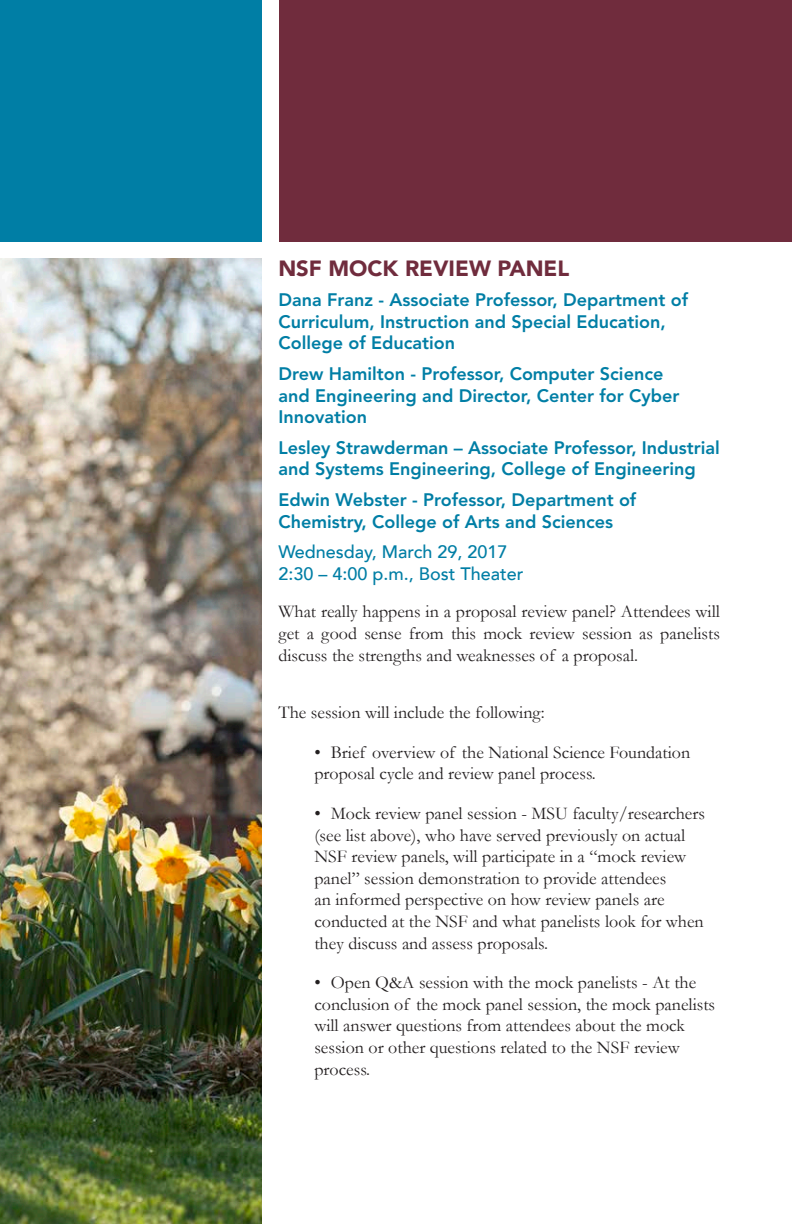
<style>
.page{position:relative;width:792px;height:1224px;background:#fff}
.page>*{position:absolute;margin:0;border:0;box-sizing:border-box;transform-origin:0 0}
.t1{font:900 22px "Avenir LT";color:#702c3d}
.t2{font:18px/21.6px "Garamond";color:#231f20}
.t3{font:800 18px/21.6px "Avenir LT Std";color:#007ea5}
.t4{font:500 18px "Avenir LT";color:#007ea5}
</style>
<div class="page">
<div style="left:279px;top:0;width:513px;height:241px;background:#702c3d"></div>
<img style="left:0;top:259px;width:262px;height:965px">
<div style="left:0;top:0;width:262px;height:241px;background:#007ea5"></div>
<p class="t1" style="left:278px;top:255px;width:292px">NSF MOCK REVIEW PANEL</p>
<p class="t3" style="left:278px;top:289px;width:411px">Dana Franz - Associate Professor, Department of<br>Curriculum, Instruction and Special Education,<br>College of Education</p>
<p class="t3" style="left:278px;top:363px;width:403px">Drew Hamilton - Professor, Computer Science and Engineering and Director, Center for Cyber<br>Innovation</p>
<p class="t3" style="left:278px;top:437px;width:443px">Lesley Strawderman – Associate Professor, Industrial and Systems Engineering, College of Engineering</p>
<p class="t3" style="left:278px;top:489px;width:359px">Edwin Webster - Professor, Department of<br>Chemistry, College of Arts and Sciences</p>
<p class="t4" style="left:278px;top:542px;width:231px">Wednesday, March 29, 2017</p>
<p class="t4" style="left:278px;top:563px;width:247px">2:30 – 4:00 p.m., Bost Theater</p>
<p class="t2" style="left:278px;top:600px;width:443px;text-align:justify">What really happens in a proposal review panel? Attendees will get a good sense from this mock review session as panelists discuss the strengths and weaknesses of a proposal.</p>
<p class="t2" style="left:278px;top:701px;width:268px">The session will include the following:</p>
<p class="t2" style="left:314px;top:741px;width:377px">• Brief overview of the National Science Foundation proposal cycle and review panel process.</p>
<p class="t2" style="left:314px;top:802px;width:392px">• Mock review panel session - MSU faculty/researchers (see list above), who have served previously on actual NSF review panels, will participate in a “mock review panel” session demonstration to provide attendees<br>an informed perspective on how review panels are conducted at the NSF and what panelists look for when they discuss and assess proposals.</p>
<p class="t2" style="left:314px;top:971px;width:402px">• Open Q&amp;A session with the mock panelists - At the conclusion of the mock panel session, the mock panelists will answer questions from attendees about the mock session or other questions related to the NSF review process.</p>
</div>
